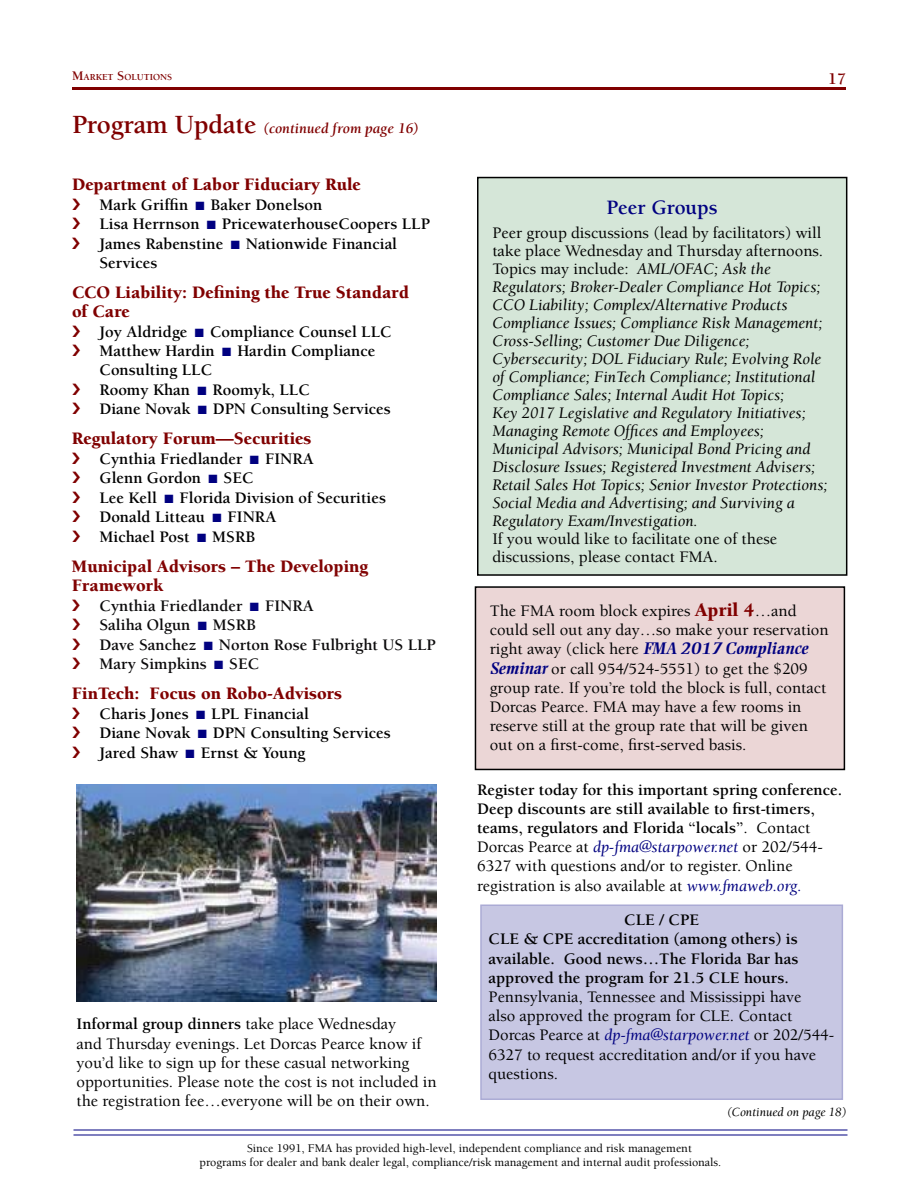
<style>
.page{position:relative;width:918px;height:1188px;background:#fff}
.page>*{position:absolute;margin:0;border:0;box-sizing:border-box;transform-origin:0 0}
.t1{font:700 21px "Berkeley";color:#000080}
.t2{font:900 18px/19.2px "Berkeley";color:#800000}
.t3{font:900 18px/19.2px "Berkeley";color:#810303}
.t4{font:700 16.5px/19.5px "Berkeley";color:#000}
.t5{font:500 16.5px/19.2px "Berkeley";color:#000}
.t6{font:italic 16.5px/18px "Berkeley";color:#000}
.t7{font:700 16.5px/19.5px "Berkeley";color:#0b0a0b}
.t8{font:700 16.5px "Berkeley";color:#800000}
.t9{font:italic 700 15px "Berkeley";color:#800000}
.t10{font:italic 12.75px "Berkeley";color:#000}
.t11{font:500 12px/13.5px "Berkeley";color:#000}
.t12{font:700 9.45px "Berkeley";color:#800000}
.s1{font-size:13.5px}
.s2{font-style:normal;font-size:27px}
.s3{color:#000080}
.s4{color:#030381}
.s5{font-weight:700}
.s6{font-weight:500;font-style:normal}
.s7{font-weight:900;font-size:19.5px;color:#800000}
.s8{font-family:"Ellington";font-weight:700;font-style:italic;color:#000080}
.s9{font-weight:500}
.s10{font-weight:400;font-style:italic;color:#000080}
</style>
<div class="page">
<hr style="left:72px;top:87px;width:774px;height:3px;background:#800000">
<hr style="left:74px;top:1129px;width:774px;height:2px;background:#000080">
<hr style="left:74px;top:1134px;width:774px;height:2px;background:#000080">
<div style="left:475px;top:587px;width:369px;height:182px;background:#ebd6d6"></div>
<div style="left:475px;top:586px;width:370px;height:184px;border:2px solid #000"></div>
<div style="left:478px;top:178px;width:369px;height:397px;background:#d5e6d8"></div>
<div style="left:477px;top:177px;width:370px;height:399px;border:2px solid #000"></div>
<div style="left:481px;top:905px;width:361px;height:194px;background:#c7c7e3"></div>
<div style="left:480px;top:904px;width:363px;height:196px;border:2px solid #ababd5"></div>
<img style="left:77px;top:784px;width:359px;height:218px">
<p class="t12" style="left:72px;top:72px;width:101px"><span class="s1">M</span>ARKET <span class="s1">S</span>OLUTIONS</p>
<p class="t8" style="left:828px;top:70px;width:19px">17</p>
<p class="t9" style="left:72px;top:120px;width:348px"><span class="s2">Program Update</span> (continued from page 16)</p>
<p class="t2" style="left:72px;top:175px;width:290px">Department of Labor Fiduciary Rule</p>
<p class="t4" style="left:99px;top:195px;width:332px">Mark Griffin <span class="s3">■</span> Baker Donelson<br>Lisa Herrnson <span class="s3">■</span> PricewaterhouseCoopers LLP<br>James Rabenstine <span class="s3">■</span> Nationwide Financial<br>Services</p>
<p class="t2" style="left:72px;top:283px;width:339px">CCO Liability: Defining the True Standard of Care</p>
<p class="t4" style="left:99px;top:322px;width:294px">Joy Aldridge <span class="s3">■</span> Compliance Counsel LLC<br>Matthew Hardin <span class="s3">■</span> Hardin Compliance<br>Consulting LLC<br>Roomy Khan <span class="s3">■</span> Roomyk, LLC<br>Diane Novak <span class="s3">■</span> DPN Consulting Services</p>
<p class="t2" style="left:72px;top:429px;width:241px">Regulatory Forum—Securities</p>
<p class="t4" style="left:99px;top:449px;width:288px">Cynthia Friedlander <span class="s3">■</span> FINRA<br>Glenn Gordon <span class="s3">■</span> SEC<br>Lee Kell <span class="s3">■</span> Florida Division of Securities<br>Donald Litteau <span class="s3">■</span> FINRA<br>Michael Post <span class="s3">■</span> MSRB</p>
<p class="t3" style="left:72px;top:557px;width:298px">Municipal Advisors – The Developing<br>Framework</p>
<p class="t7" style="left:99px;top:596px;width:338px">Cynthia Friedlander <span class="s4">■</span> FINRA<br>Saliha Olgun <span class="s4">■</span> MSRB<br>Dave Sanchez <span class="s4">■</span> Norton Rose Fulbright US LLP<br>Mary Simpkins <span class="s4">■</span> SEC</p>
<p class="t2" style="left:72px;top:684px;width:272px">FinTech: Focus on Robo-Advisors</p>
<p class="t4" style="left:99px;top:704px;width:293px">Charis Jones <span class="s3">■</span> LPL Financial<br>Diane Novak <span class="s3">■</span> DPN Consulting Services<br>Jared Shaw <span class="s3">■</span> Ernst &amp; Young</p>
<p class="t5" style="left:77px;top:1015px;width:362px"><span class="s5">Informal group dinners</span> take place Wednesday<br>and Thursday evenings. Let Dorcas Pearce know if you’d like to sign up for these casual networking opportunities. Please note the cost is not included in the registration fee…everyone will be on their own.</p>
<p class="t1" style="left:607px;top:196px;width:113px">Peer Groups</p>
<p class="t6" style="left:492px;top:224px;width:337px"><span class="s6">Peer group discussions (lead by facilitators) will take place Wednesday and Thursday afternoons.<br>Topics may include:</span> AML/OFAC; Ask the Regulators; Broker-Dealer Compliance Hot Topics; CCO Liability; Complex/Alternative Products Compliance Issues; Compliance Risk Management; Cross-Selling; Customer Due Diligence; Cybersecurity; DOL Fiduciary Rule; Evolving Role of Compliance; FinTech Compliance; Institutional Compliance Sales; Internal Audit Hot Topics;<br>Key 2017 Legislative and Regulatory Initiatives; Managing Remote Offices and Employees; Municipal Advisors; Municipal Bond Pricing and Disclosure Issues; Registered Investment Advisers; Retail Sales Hot Topics; Senior Investor Protections; Social Media and Advertising; and Surviving a Regulatory Exam/Investigation.</p>
<p class="t5" style="left:492px;top:530px;width:286px;line-height:18px">If you would like to facilitate one of these discussions, please contact FMA.</p>
<p class="t5" style="left:490px;top:601px;width:340px">The FMA room block expires <span class="s7">April 4</span>…and could sell out any day…so make your reservation right away (click here <span class="s8">FMA 2017 Compliance Seminar</span> or call 954/524-5551) to get the $209 group rate. If you’re told the block is full, contact Dorcas Pearce. FMA may have a few rooms in reserve still at the group rate that will be given out on a first-come, first-served basis.</p>
<p class="t4" style="left:477px;top:780px;width:367px">Register today for this important spring conference.<br>Deep discounts are still available to first-timers, teams, regulators and Florida “locals”<span class="s9">. Contact Dorcas Pearce at</span> <span class="s10">dp-fma@starpower.net</span> <span class="s9">or 202/544- 6327 with questions and/or to register. Online registration is also available at</span> <span class="s10">www.fmaweb.org.</span></p>
<p class="t4" style="left:488px;top:911px;width:311px;text-indent:136px">CLE / CPE<br>CLE &amp; CPE accreditation (among others) is available. Good news…The Florida Bar has approved the program for 21.5 CLE hours.</p>
<p class="t5" style="left:488px;top:988px;width:347px">Pennsylvania, Tennessee and Mississippi have<br>also approved the program for CLE. Contact Dorcas Pearce at <span class="s10">dp-fma@starpower.net</span> or 202/544- 6327 to request accreditation and/or if you have questions.</p>
<p class="t10" style="left:727px;top:1105px;width:121px">(Continued on page 18)</p>
<p class="t11" style="left:200px;top:1142px;width:523px;text-indent:48px">Since 1991, FMA has provided high-level, independent compliance and risk management programs for dealer and bank dealer legal, compliance/risk management and internal audit professionals.</p>
</div>
